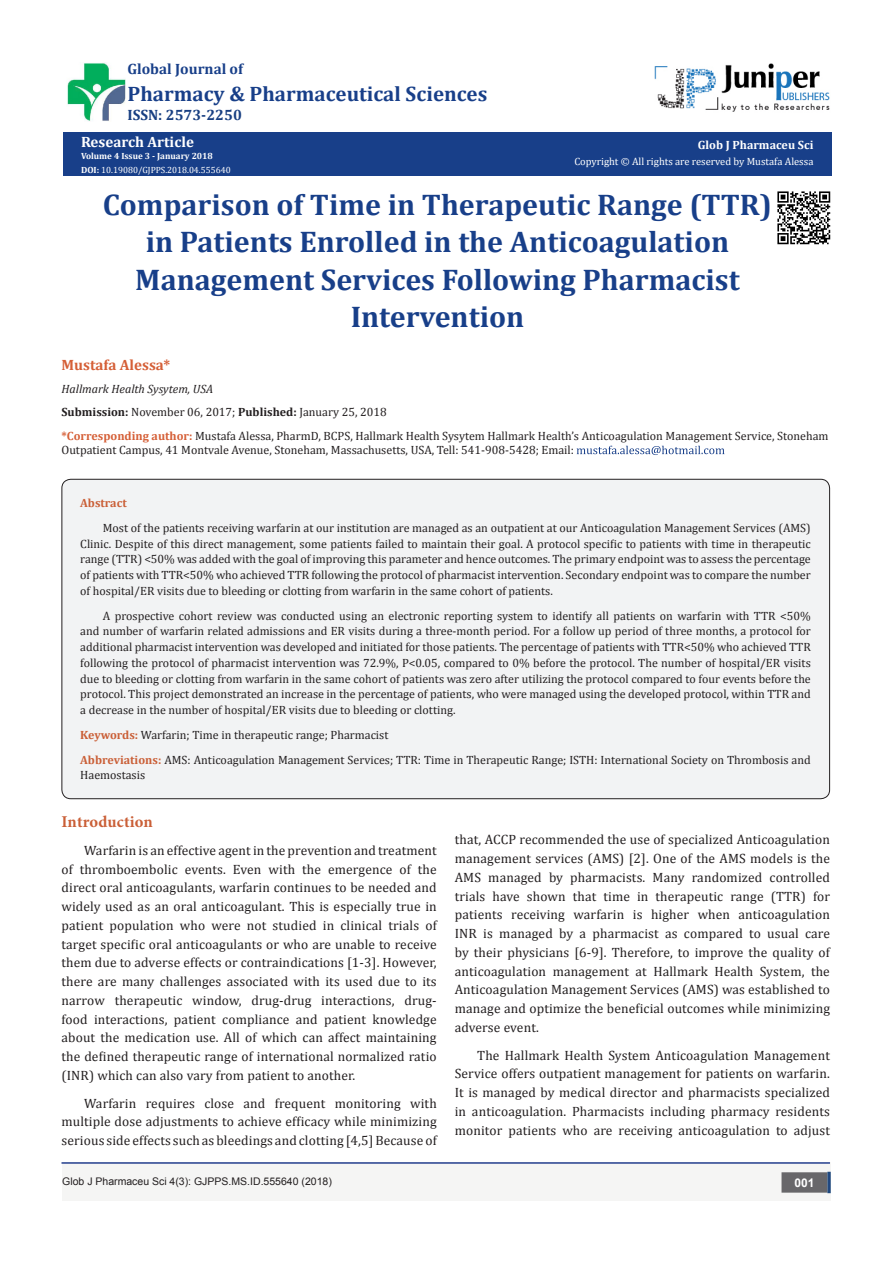
<style>
.page{position:relative;width:893px;height:1263px;background:#fff}
.page>*{position:absolute;margin:0;border:0;box-sizing:border-box;transform-origin:0 0}
.t1{font:700 30px/37.5px "Cambria";color:#183f89;text-align:center}
.t2{font:700 21px "Cambria";color:#183f89}
.List_Paragraph{font:700 16.5px "Minion Pro";letter-spacing:.005em;color:#ca5f37}
.t3{font:700 15px "Cambria";color:#fff}
.t4{font:700 15px "Cambria";color:#183f89}
.t5{font:700 15px "Cambria";color:#d55f37}
.t6{font:700 15px "Cambria";color:#183f82}
.List_Paragraph-2{font:13.5px/18.8px "Cambria";letter-spacing:.01em;color:#231f20;text-align:justify}
.t7{font:12px/15.8px "Cambria";color:#231f20}
.t8{font:italic 12px "Cambria";color:#231f20}
.t9{font:700 12px "Cambria";color:#fff}
.t10{font:700 12px "Cambria";color:#ca5f37}
.t11{font:700 12px "Arial";color:#fff}
.t12{font:10.5px "Arial";color:#231f20}
.t13{font:10.5px "Cambria";color:#fff}
.t14{font:9px "Cambria";color:#fff}
.t15{font:700 9px "Cambria";color:#fff}
.s1{font-weight:700}
.s2{font-weight:700;color:#d55f37}
.s3{font-weight:700;color:#ca5f37}
</style>
<div class="page">
<div style="left:63px;top:132px;width:768px;height:44px;background:#183f89"></div>
<svg style="left:577px;top:446px;width:148px;height:9px"></svg>
<div style="left:62px;top:1162px;width:769px;height:39px;background:#f5f5f4"></div>
<div style="left:782px;top:1173px;width:45px;height:19px;background:#68676a"></div>
<div style="left:781px;top:1172px;width:46px;height:20px;border:2px solid #68676a"></div>
<svg style="left:827px;top:1172px;width:4px;height:21px"></svg>
<hr style="left:61px;top:1162px;width:769px;height:2px;background:#253f8e">
<div style="left:62px;top:479px;width:768px;height:320px;background:#f2f3f4;border-radius:9px"></div>
<img style="left:654px;top:63px;width:176px;height:49px">
<img style="left:67px;top:63px;width:58px;height:58px">
<img style="left:777px;top:191px;width:54px;height:54px">
<p class="t4" style="left:127px;top:58px;width:117px">Global Journal of</p>
<p class="t2" style="left:127px;top:79px;width:361px">Pharmacy &amp; Pharmaceutical Sciences</p>
<p class="t6" style="left:127px;top:104px;width:116px">ISSN: 2573-2250</p>
<p class="t3" style="left:81px;top:131px;width:114px">Research Article</p>
<p class="t15" style="left:81px;top:150px;width:133px">Volume 4 Issue 3 - January 2018</p>
<p class="t14" style="left:81px;top:164px;width:151px"><span class="s1">DOI:</span> 10.19080/GJPPS.2018.04.555640</p>
<p class="t9" style="left:698px;top:137px;width:117px">Glob J Pharmaceu Sci</p>
<p class="t13" style="left:574px;top:155px;width:241px">Copyright © All rights are reserved by Mustafa Alessa</p>
<p class="t1" style="left:103px;top:185px;width:671px">Comparison of Time in Therapeutic Range (TTR)</p>
<p class="t1" style="left:135px;top:222px;width:606px">in Patients Enrolled in the Anticoagulation<br>Management Services Following Pharmacist<br>Intervention</p>
<p class="t5" style="left:61px;top:354px;width:110px">Mustafa Alessa*</p>
<p class="t8" style="left:61px;top:380px;width:153px">Hallmark Health Sysytem, USA</p>
<p class="t7" style="left:61px;top:404px;width:327px"><span class="s1">Submission:</span> November 06, 2017; <span class="s1">Published:</span> January 25, 2018</p>
<p class="t7" style="left:61px;top:428px;width:769px;line-height:14.4px"><span class="s2">*Corresponding author:</span> Mustafa Alessa, PharmD, BCPS, Hallmark Health Sysytem Hallmark Health’s Anticoagulation Management Service, Stoneham<br>Outpatient Campus, 41 Montvale Avenue, Stoneham, Massachusetts, USA, Tell: 541-908-5428; Email:</p>
<p class="t10" style="left:80px;top:494px;width:48px">Abstract</p>
<p class="t7" style="left:80px;top:520px;width:732px;text-align:justify;text-indent:22px">Most of the patients receiving warfarin at our institution are managed as an outpatient at our Anticoagulation Management Services (AMS)<br>Clinic. Despite of this direct management, some patients failed to maintain their goal. A protocol specific to patients with time in therapeutic range (TTR) &lt;50% was added with the goal of improving this parameter and hence outcomes. The primary endpoint was to assess the percentage of patients with TTR&lt;50% who achieved TTR following the protocol of pharmacist intervention. Secondary endpoint was to compare the number of hospital/ER visits due to bleeding or clotting from warfarin in the same cohort of patients.</p>
<p class="t7" style="left:80px;top:607px;width:732px;text-align:justify;text-indent:22px">A prospective cohort review was conducted using an electronic reporting system to identify all patients on warfarin with TTR &lt;50% and number of warfarin related admissions and ER visits during a three-month period. For a follow up period of three months, a protocol for additional pharmacist intervention was developed and initiated for those patients. The percentage of patients with TTR&lt;50% who achieved TTR following the protocol of pharmacist intervention was 72.9%, P&lt;0.05, compared to 0% before the protocol. The number of hospital/ER visits due to bleeding or clotting from warfarin in the same cohort of patients was zero after utilizing the protocol compared to four events before the protocol. This project demonstrated an increase in the percentage of patients, who were managed using the developed protocol, within TTR and a decrease in the number of hospital/ER visits due to bleeding or clotting.</p>
<p class="t7" style="left:80px;top:727px;width:310px"><span class="s3">Keywords:</span> Warfarin; Time in therapeutic range; Pharmacist</p>
<p class="t7" style="left:80px;top:751px;width:732px"><span class="s3">Abbreviations:</span> AMS: Anticoagulation Management Services; TTR: Time in Therapeutic Range; ISTH: International Society on Thrombosis and<br>Haemostasis</p>
<p class="List_Paragraph" style="left:62px;top:810px;width:93px">Introduction</p>
<p class="List_Paragraph-2" style="left:62px;top:841px;width:377px;text-indent:22px">Warfarin is an effective agent in the prevention and treatment of thromboembolic events. Even with the emergence of the direct oral anticoagulants, warfarin continues to be needed and widely used as an oral anticoagulant. This is especially true in patient population who were not studied in clinical trials of target specific oral anticoagulants or who are unable to receive them due to adverse effects or contraindications [1-3]. However, there are many challenges associated with its used due to its narrow therapeutic window, drug-drug interactions, drug&shy;food interactions, patient compliance and patient knowledge about the medication use. All of which can affect maintaining the defined therapeutic range of international normalized ratio (INR) which can also vary from patient to another.</p>
<p class="List_Paragraph-2" style="left:62px;top:1094px;width:377px;text-indent:22px">Warfarin requires close and frequent monitoring with multiple dose adjustments to achieve efficacy while minimizing serious side effects such as bleedings and clotting [4,5] Because of</p>
<p class="List_Paragraph-2" style="left:455px;top:830px;width:377px">that, ACCP recommended the use of specialized Anticoagulation management services (AMS) [2]. One of the AMS models is the AMS managed by pharmacists. Many randomized controlled trials have shown that time in therapeutic range (TTR) for patients receiving warfarin is higher when anticoagulation INR is managed by a pharmacist as compared to usual care by their physicians [6-9]. Therefore, to improve the quality of anticoagulation management at Hallmark Health System, the Anticoagulation Management Services (AMS) was established to manage and optimize the beneficial outcomes while minimizing adverse event.</p>
<p class="List_Paragraph-2" style="left:455px;top:1046px;width:377px;text-indent:22px">The Hallmark Health System Anticoagulation Management Service offers outpatient management for patients on warfarin.<br>It is managed by medical director and pharmacists specialized in anticoagulation. Pharmacists including pharmacy residents monitor patients who are receiving anticoagulation to adjust</p>
<p class="t12" style="left:62px;top:1175px;width:271px">Glob J Pharmaceu Sci 4(3): GJPPS.MS.ID.555640 (2018)</p>
<p class="t11" style="left:794px;top:1174px;width:22px">001</p>
</div>
